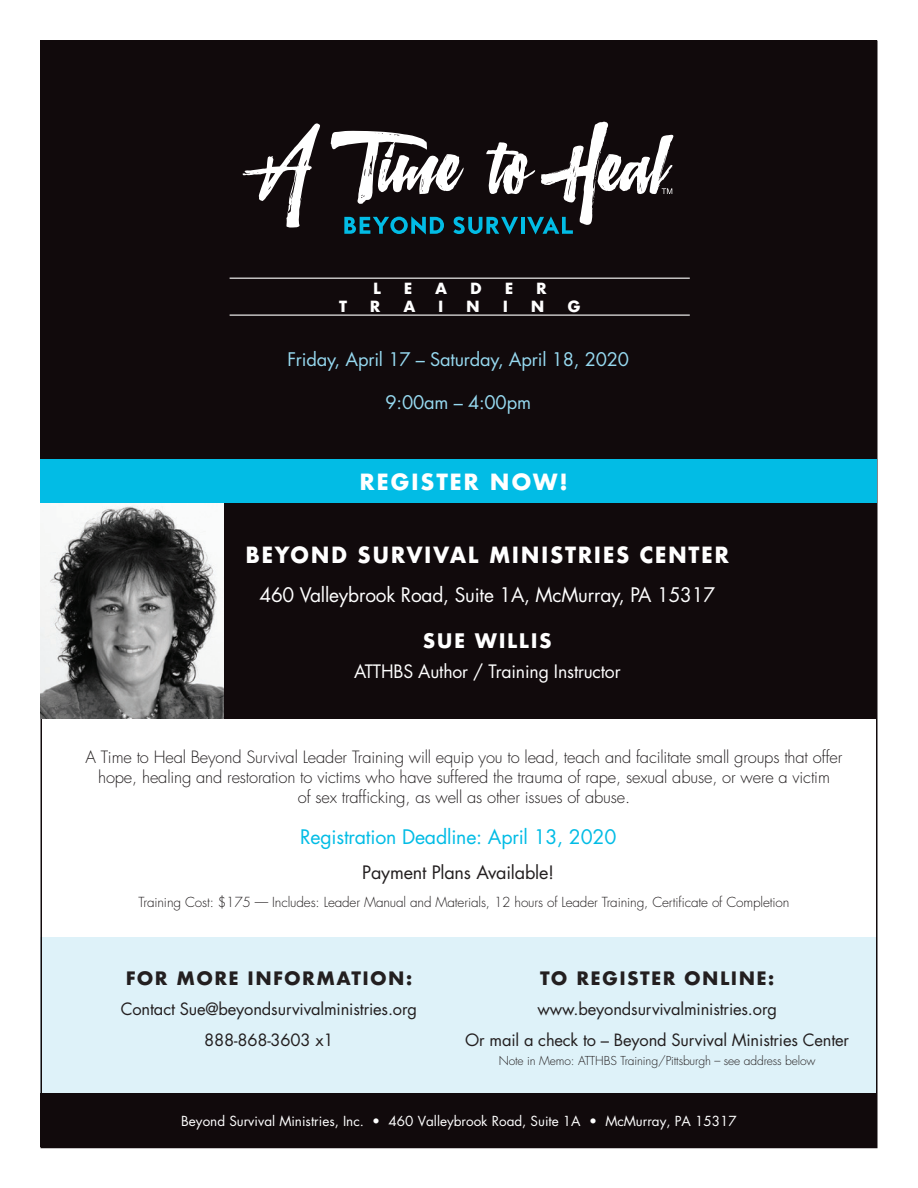
<style>
.page{position:relative;width:918px;height:1188px;background:#fff}
.page>*{position:absolute;margin:0;border:0;box-sizing:border-box;transform-origin:0 0}
.PageHeader{font:700 21.75px "Futura";letter-spacing:.075em;color:#fff;scale:.95 1}
.PageHeader-2{font:700 21.75px "Futura";letter-spacing:.075em;color:#fff}
.t1{font:19.5px "Futura";letter-spacing:-.01em;color:#fff}
.t2{font:19.5px "Futura";letter-spacing:-.01em;color:#02bce5}
.PageHeader-3{font:700 19.5px "Futura";letter-spacing:.075em;color:#fff}
.t3{font:18.3px "Futura";letter-spacing:-.01em;color:#96d9f0}
.t4{font:700 18px "Futura";letter-spacing:.075em;color:#231f20}
.t5{font:18px "Futura";letter-spacing:-.01em;color:#fff}
.t6{font:18px "Futura";letter-spacing:-.01em;color:#231f20}
.t7{font:300 16.5px/19.8px "Futura";letter-spacing:-.01em;color:#231f20;text-align:center}
.t8{font:16.5px "Futura";letter-spacing:-.01em;color:#231f20}
.PageHeader-4{font:700 15px "Futura";color:#fff}
.t9{font:300 13.5px "Futura";letter-spacing:-.01em;color:#231f20}
.t10{font:13.5px "Futura";color:#fff}
.t11{font:300 12px "Futura";letter-spacing:-.01em;color:#231f20}
</style>
<div class="page">
<div style="left:40px;top:40px;width:838px;height:679px;background:#110a0c"></div>
<div style="left:40px;top:937px;width:838px;height:157px;background:#def2f9"></div>
<div style="left:40px;top:1094px;width:838px;height:54px;background:#110a0c"></div>
<svg style="left:243px;top:123px;width:77px;height:105px"></svg>
<svg style="left:331px;top:122px;width:343px;height:112px"></svg>
<hr style="left:230px;top:278px;width:460px;height:1px;background:#fff">
<hr style="left:230px;top:315px;width:460px;height:1px;background:#fff">
<img style="left:40px;top:503px;width:184px;height:216px">
<div style="left:40px;top:459px;width:838px;height:44px;background:#02bce5"></div>
<p class="PageHeader-4" style="left:373px;top:277px;width:9px">L</p>
<p class="PageHeader-4" style="left:404px;top:277px;width:10px">E</p>
<p class="PageHeader-4" style="left:435px;top:277px;width:14px">A</p>
<p class="PageHeader-4" style="left:470px;top:277px;width:13px">D</p>
<p class="PageHeader-4" style="left:505px;top:277px;width:10px">E</p>
<p class="PageHeader-4" style="left:536px;top:277px;width:12px">R</p>
<p class="PageHeader-4" style="left:339px;top:295px;width:10px">T</p>
<p class="PageHeader-4" style="left:370px;top:295px;width:12px">R</p>
<p class="PageHeader-4" style="left:403px;top:295px;width:14px">A</p>
<p class="PageHeader-4" style="left:438px;top:295px;width:7px">I</p>
<p class="PageHeader-4" style="left:466px;top:295px;width:15px">N</p>
<p class="PageHeader-4" style="left:503px;top:295px;width:7px">I</p>
<p class="PageHeader-4" style="left:531px;top:295px;width:15px">N</p>
<p class="PageHeader-4" style="left:568px;top:295px;width:15px">G</p>
<p class="t3" style="left:287px;top:346px;width:343px">Friday, April 17 – Saturday, April 18, 2020</p>
<p class="t3" style="left:386px;top:390px;width:147px">9:00am – 4:00pm</p>
<p class="PageHeader-2" style="left:359px;top:466px;width:210px">REGISTER NOW!</p>
<p class="PageHeader" style="left:246px;top:539px;width:511px">BEYOND SURVIVAL MINISTRIES CENTER</p>
<p class="t1" style="left:259px;top:582px;width:457px">460 Valleybrook Road, Suite 1A, McMurray, PA 15317</p>
<p class="PageHeader-3" style="left:423px;top:626px;width:130px">SUE WILLIS</p>
<p class="t5" style="left:354px;top:659px;width:268px">ATTHBS Author / Training Instructor</p>
<p class="t7" style="left:86px;top:748px;width:758px">A Time to Heal Beyond Survival Leader Training will equip you to lead, teach and facilitate small groups that offer hope, healing and restoration to victims who have suffered the trauma of rape, sexual abuse, or were a victim<br>of sex trafficking, as well as other issues of abuse.</p>
<p class="t2" style="left:300px;top:824px;width:318px">Registration Deadline: April 13, 2020</p>
<p class="t6" style="left:362px;top:860px;width:194px">Payment Plans Available!</p>
<p class="t9" style="left:139px;top:894px;width:652px">Training Cost: $175 — Includes: Leader Manual and Materials, 12 hours of Leader Training, Certificate of Completion</p>
<p class="t4" style="left:126px;top:965px;width:288px">FOR MORE INFORMATION:</p>
<p class="t8" style="left:121px;top:998px;width:298px">Contact Sue@beyondsurvivalministries.org</p>
<p class="t8" style="left:204px;top:1028px;width:131px">888-868-3603 x1</p>
<p class="t4" style="left:540px;top:965px;width:236px">TO REGISTER ONLINE:</p>
<p class="t8" style="left:537px;top:998px;width:241px">www.beyondsurvivalministries.org</p>
<p class="t8" style="left:465px;top:1028px;width:385px">Or mail a check to – Beyond Survival Ministries Center</p>
<p class="t11" style="left:499px;top:1053px;width:318px">Note in Memo: ATTHBS Training/Pittsburgh – see address below</p>
<p class="t10" style="left:181px;top:1112px;width:557px">Beyond Survival Ministries, Inc. • 460 Valleybrook Road, Suite 1A • McMurray, PA 15317</p>
</div>
